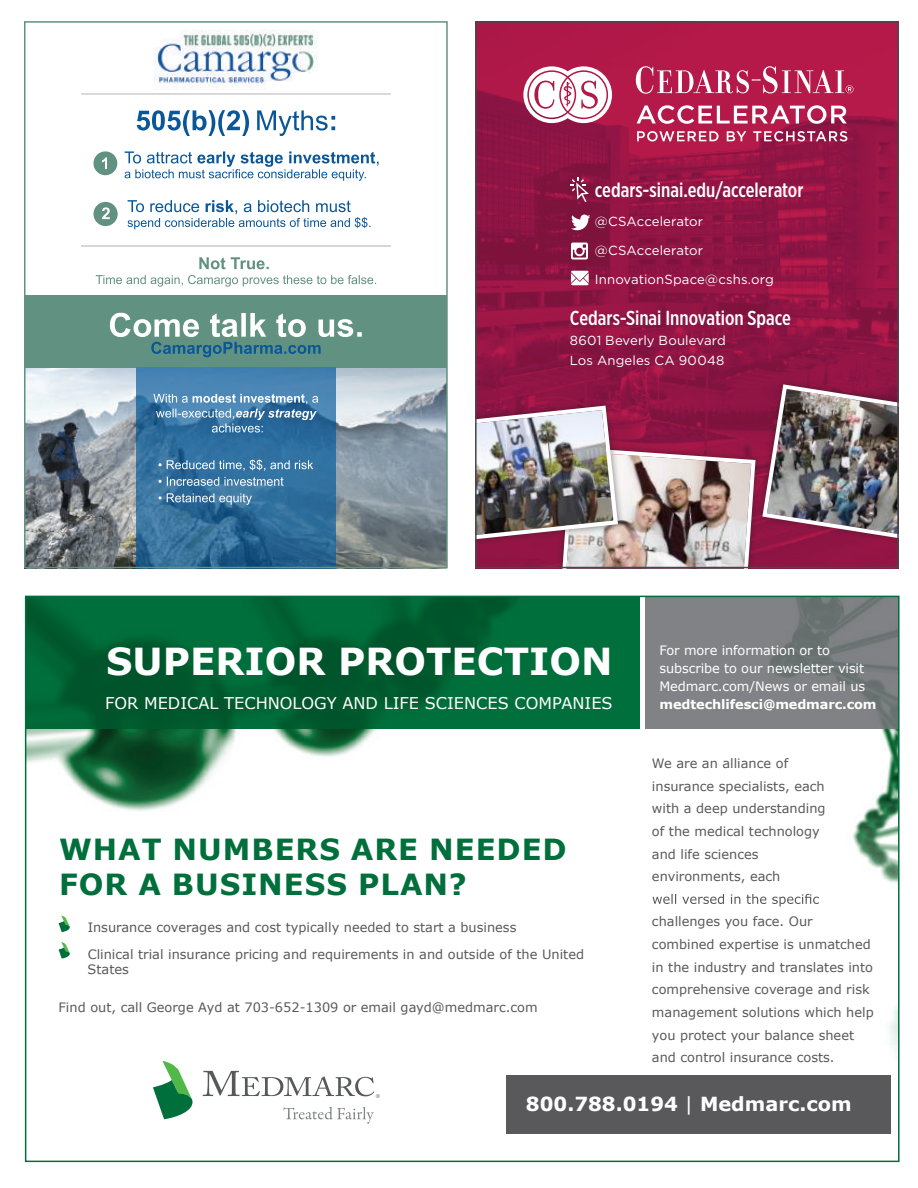
<style>
.page{position:relative;width:918px;height:1188px;background:#fff}
.page>*{position:absolute;margin:0;border:0;box-sizing:border-box;transform-origin:0 0}
.t1{font:700 37.2px "Verdana";color:#fff}
.t2{font:700 29.1px/35px "Verdana";letter-spacing:.035em;color:#006f3c}
.t3{font:500 20.25px "Gotham X Narrow";color:#fff}
.t4{font:700 19.35px "Verdana";color:#fff}
.t5{font:16.2px "Verdana";color:#fff}
.t6{font:13.2px/20.2px "Gotham";letter-spacing:.01em;color:#fff}
.t7{font:12.9px/22.6px "Verdana";color:#59595c}
.t8{font:12.9px/17.9px "Verdana";letter-spacing:-.01em;color:#fff}
.t9{font:700 12.9px "Verdana";letter-spacing:-.01em;color:#fff}
.s1{font-weight:400}
</style>
<div class="page">
<img style="left:478px;top:24px;width:418px;height:358px">
<svg style="left:523px;top:66px;width:89px;height:57px"></svg>
<svg style="left:636px;top:66px;width:218px;height:28px;background:#c54d72"></svg>
<svg style="left:637px;top:105px;width:210px;height:19px"></svg>
<svg style="left:637px;top:131px;width:82px;height:11px"></svg>
<svg style="left:727px;top:131px;width:19px;height:10px"></svg>
<svg style="left:753px;top:131px;width:94px;height:11px"></svg>
<div style="left:756px;top:378px;width:142px;height:177px;background:#911545"></div>
<img style="left:478px;top:382px;width:418px;height:183px">
<svg style="left:571px;top:215px;width:19px;height:15px"></svg>
<svg style="left:571px;top:243px;width:17px;height:17px"></svg>
<svg style="left:570px;top:177px;width:19px;height:25px"></svg>
<svg style="left:571px;top:271px;width:18px;height:14px"></svg>
<img style="left:27px;top:30px;width:418px;height:535px">
<img style="left:152px;top:110px;width:161px;height:26px">
<img style="left:125px;top:151px;width:250px;height:13px">
<img style="left:128px;top:200px;width:223px;height:12px">
<img style="left:93px;top:151px;width:24px;height:24px;border-radius:12px">
<img style="left:93px;top:202px;width:25px;height:24px;border-radius:12px">
<svg style="left:102px;top:157px;width:5px;height:12px"></svg>
<svg style="left:102px;top:207px;width:8px;height:12px"></svg>
<div style="left:27px;top:295px;width:418px;height:72px;background:#619180"></div>
<img style="left:188px;top:257px;width:163px;height:27px">
<img style="left:81px;top:245px;width:310px;height:2px">
<img style="left:110px;top:313px;width:243px;height:24px">
<img style="left:151px;top:342px;width:170px;height:12px">
<img style="left:81px;top:93px;width:310px;height:2px">
<img style="left:136px;top:367px;width:200px;height:198px">
<img style="left:209px;top:459px;width:104px;height:11px">
<img style="left:153px;top:394px;width:164px;height:9px">
<img style="left:28px;top:599px;width:869px;height:472px">
<div style="left:506px;top:1075px;width:385px;height:58px;background:#59595c"></div>
<svg style="left:653px;top:894px;width:166px;height:12px"></svg>
<svg style="left:59px;top:916px;width:11px;height:16px"></svg>
<svg style="left:59px;top:942px;width:11px;height:17px"></svg>
<svg style="left:28px;top:599px;width:611px;height:130px;background:#006434"></svg>
<svg style="left:645px;top:599px;width:252px;height:130px;background:#7b7e81"></svg>
<svg style="left:153px;top:1061px;width:40px;height:58px"></svg>
<svg style="left:203px;top:1071px;width:177px;height:27px"></svg>
<svg style="left:283px;top:1107px;width:91px;height:17px"></svg>
<div style="left:24px;top:21px;width:424px;height:547px;border:2px solid #619180"></div>
<div style="left:475px;top:21px;width:424px;height:547px;border:2px solid #48484c"></div>
<h3 class="t3" style="left:595px;top:177px;width:210px">cedars-sinai.edu/accelerator</h3>
<p class="t6" style="left:595px;top:211px;width:110px">@CSAccelerator</p>
<p class="t6" style="left:595px;top:240px;width:110px">@CSAccelerator</p>
<p class="t6" style="left:595px;top:269px;width:181px">InnovationSpace@cshs.org</p>
<h3 class="t3" style="left:570px;top:306px;width:223px">Cedars-Sinai Innovation Space</h3>
<p class="t6" style="left:570px;top:330px;width:157px">8601 Beverly Boulevard<br>Los Angeles CA 90048</p>
<h1 class="t1" style="left:106px;top:636px;width:508px">SUPERIOR PROTECTION</h1>
<p class="t5" style="left:105px;top:692px;width:509px">FOR MEDICAL TECHNOLOGY AND LIFE SCIENCES COMPANIES</p>
<h2 class="t2" style="left:59px;top:832px;width:509px">WHAT NUMBERS ARE NEEDED<br>FOR A BUSINESS PLAN?</h2>
<p class="t7" style="left:88px;top:914px;width:498px;line-height:26.4px">Insurance coverages and cost typically needed to start a business<br>Clinical trial insurance pricing and requirements in and outside of the United</p>
<p class="t7" style="left:88px;top:958px;width:43px">States</p>
<p class="t7" style="left:59px;top:996px;width:481px">Find out, call George Ayd at 703-652-1309 or email gayd@medmarc.com</p>
<p class="t8" style="left:660px;top:642px;width:207px">For more information or to subscribe to our newsletter visit<br>Medmarc.com/News or email us</p>
<p class="t9" style="left:660px;top:695px;width:219px">medtechlifesci@medmarc.com</p>
<p class="t7" style="left:652px;top:752px;width:175px">We are an alliance of insurance specialists, each with a deep understanding of the medical technology and life sciences environments, each</p>
<p class="t7" style="left:652px;top:910px;width:223px">challenges you face. Our combined expertise is unmatched in the industry and translates into comprehensive coverage and risk management solutions which help you protect your balance sheet and control insurance costs.</p>
<h3 class="t4" style="left:526px;top:1091px;width:327px">800.788.0194 <span class="s1">|</span> Medmarc.com</h3>
</div>
